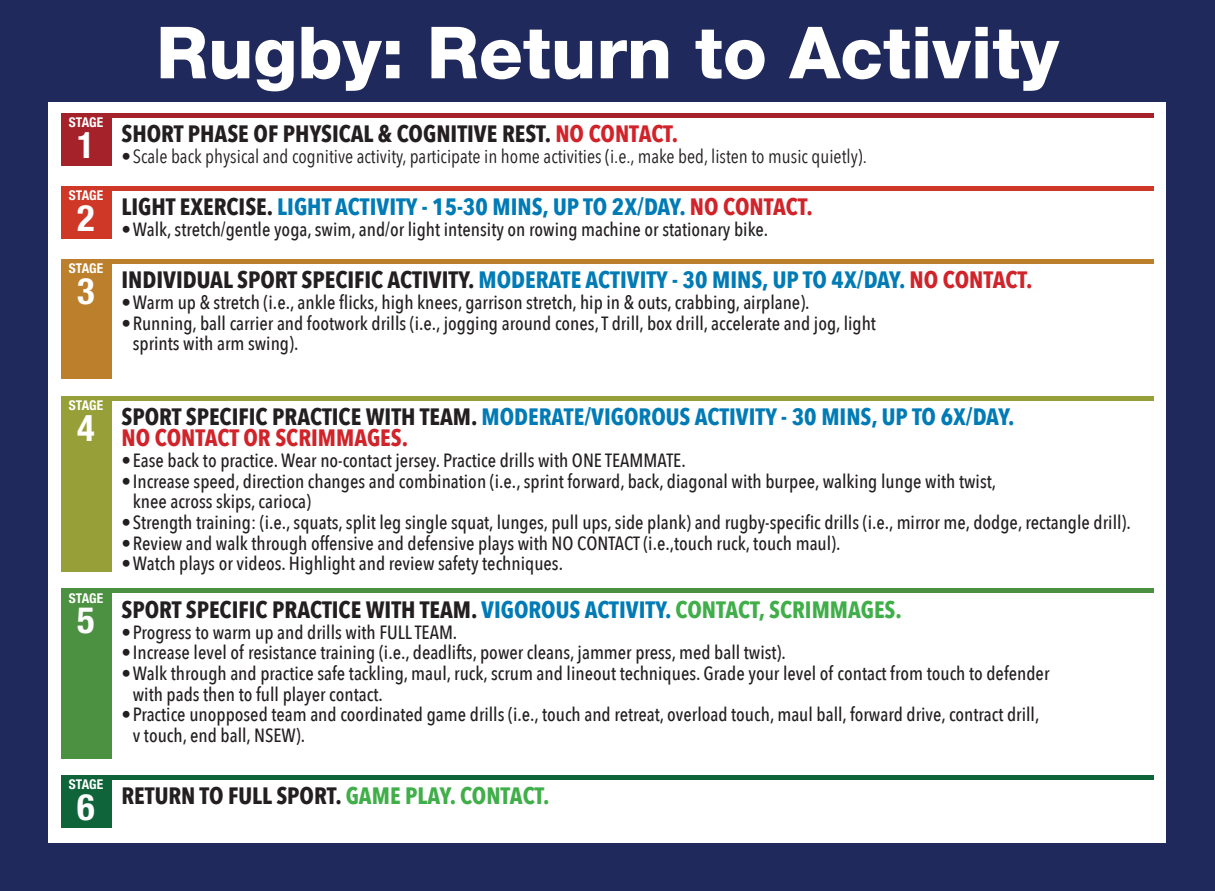
<style>
.page{position:relative;width:1215px;height:891px;background:#1f295b}
.page>*{position:absolute;margin:0;border:0;box-sizing:border-box;transform-origin:0 0}
.t1{font:800 72px "Helvetica Neue LT Std";color:#fff}
.t2{font:700 condensed 36.45px "Helvetica Neue LT Std";color:#fff}
.t3{font:700 23.62px/20.7px "Avenir Next Condensed";color:#007bb5}
.t4{font:700 23.62px "Avenir Next Condensed";color:#231f20}
.t5{font:500 19.12px/20.7px "Avenir Next Condensed";color:#231f20}
.t6{font:19.12px "Avenir Next Condensed";color:#231f20}
.t7{font:700 condensed 13.5px "Helvetica Neue LT Std";color:#fff}
.s1{color:#d1232a}
.s2{color:#231f20}
.s3{color:#007bb5}
.s4{color:#40ae49}
</style>
<div class="page">
<div style="left:49px;top:102px;width:1117px;height:740px;background:#fff"></div>
<hr style="left:111px;top:113px;width:1043px;height:4px;background:#a6222a">
<div style="left:61px;top:113px;width:50px;height:53px;background:#a6222a"></div>
<hr style="left:111px;top:775px;width:1043px;height:4px;background:#10643a">
<div style="left:61px;top:775px;width:50px;height:53px;background:#10643a"></div>
<hr style="left:111px;top:186px;width:1043px;height:4px;background:#cf3727">
<div style="left:61px;top:186px;width:50px;height:53px;background:#cf3727"></div>
<hr style="left:111px;top:259px;width:1043px;height:4px;background:#bc7f2b">
<div style="left:61px;top:259px;width:50px;height:119px;background:#bc7f2b"></div>
<div style="left:111px;top:396px;width:1043px;height:5px;background:#97a038"></div>
<div style="left:61px;top:396px;width:50px;height:176px;background:#97a038"></div>
<hr style="left:111px;top:589px;width:1043px;height:4px;background:#4c9141">
<div style="left:61px;top:589px;width:50px;height:170px;background:#4c9141"></div>
<p class="t7" style="left:69px;top:114px;width:36px">STAGE</p>
<h2 class="t2" style="left:77px;top:123px;width:19px">1</h2>
<p class="t7" style="left:69px;top:187px;width:36px">STAGE</p>
<h2 class="t2" style="left:77px;top:196px;width:19px">2</h2>
<p class="t7" style="left:69px;top:260px;width:36px">STAGE</p>
<h2 class="t2" style="left:77px;top:269px;width:19px">3</h2>
<p class="t7" style="left:69px;top:397px;width:36px">STAGE</p>
<h2 class="t2" style="left:77px;top:406px;width:19px">4</h2>
<p class="t7" style="left:69px;top:590px;width:36px">STAGE</p>
<h2 class="t2" style="left:77px;top:598px;width:19px">5</h2>
<p class="t7" style="left:69px;top:776px;width:36px">STAGE</p>
<h2 class="t2" style="left:77px;top:785px;width:19px">6</h2>
<h1 class="t1" style="left:156px;top:10px;width:904px">Rugby: Return to Activity</h1>
<p class="t4" style="left:122px;top:120px;width:558px">SHORT PHASE OF PHYSICAL &amp; COGNITIVE REST. <span class="s1">NO CONTACT.</span></p>
<p class="t6" style="left:122px;top:140px;width:747px">• Scale back physical and cognitive activity, participate in home activities (i.e., make bed, listen to music quietly).</p>
<p class="t3" style="left:122px;top:197px;width:693px"><span class="s2">LIGHT EXERCISE.</span> LIGHT ACTIVITY - 15-30 MINS, UP TO 2X/DAY. <span class="s1">NO CONTACT.</span></p>
<p class="t5" style="left:122px;top:219px;width:648px">• Walk, stretch/gentle yoga, swim, and/or light intensity on rowing machine or stationary bike.</p>
<p class="t3" style="left:122px;top:269px;width:913px"><span class="s2">INDIVIDUAL SPORT SPECIFIC ACTIVITY.</span> MODERATE ACTIVITY - 30 MINS, UP TO 4X/DAY. <span class="s1">NO CONTACT.</span></p>
<p class="t5" style="left:122px;top:292px;width:690px">• Warm up &amp; stretch (i.e., ankle flicks, high knees, garrison stretch, hip in &amp; outs, crabbing, airplane).</p>
<p class="t5" style="left:133px;top:313px;width:745px;text-indent:-11px">• Running, ball carrier and footwork drills (i.e., jogging around cones,T drill, box drill, accelerate and jog, light sprints with arm swing).</p>
<p class="t3" style="left:122px;top:407px;width:895px"><span class="s2">SPORT SPECIFIC PRACTICE WITH TEAM.</span> MODERATE/VIGOROUS ACTIVITY - 30 MINS, UP TO 6X/DAY.<br><span class="s1">NO CONTACT OR SCRIMMAGES.</span></p>
<p class="t5" style="left:122px;top:450px;width:566px">• Ease back to practice.Wear no-contact jersey. Practice drills with ONE TEAMMATE.</p>
<p class="t5" style="left:133px;top:470px;width:865px;text-indent:-11px">• Increase speed, direction changes and combination (i.e., sprint forward, back, diagonal with burpee, walking lunge with twist, knee across skips, carioca)</p>
<p class="t5" style="left:122px;top:512px;width:1011px">• Strength training: (i.e., squats, split leg single squat, lunges, pull ups, side plank) and rugby-specific drills (i.e., mirror me, dodge, rectangle drill).</p>
<p class="t5" style="left:122px;top:533px;width:721px">• Review and walk through offensive and defensive plays with NO CONTACT (i.e.,touch ruck, touch maul).</p>
<p class="t5" style="left:122px;top:553px;width:443px">• Watch plays or videos. Highlight and review safety techniques.</p>
<p class="t4" style="left:122px;top:595px;width:782px">SPORT SPECIFIC PRACTICE WITH TEAM. <span class="s3">VIGOROUS ACTIVITY.</span> <span class="s4">CONTACT, SCRIMMAGES.</span></p>
<p class="t5" style="left:122px;top:621px;width:337px">• Progress to warm up and drills with FULLTEAM.</p>
<p class="t5" style="left:122px;top:642px;width:666px">• Increase level of resistance training (i.e., deadlifts, power cleans, jammer press, med ball twist).</p>
<p class="t5" style="left:133px;top:663px;width:918px;text-indent:-11px">• Walk through and practice safe tackling, maul, ruck, scrum and lineout techniques. Grade your level of contact from touch to defender with pads then to full player contact.</p>
<p class="t5" style="left:133px;top:704px;width:908px;text-indent:-11px">• Practice unopposed team and coordinated game drills (i.e., touch and retreat, overload touch, maul ball, forward drive, contract drill, v touch, end ball, NSEW).</p>
<p class="t4" style="left:122px;top:782px;width:430px">RETURN TO FULL SPORT. <span class="s4">GAME PLAY. CONTACT.</span></p>
</div>
